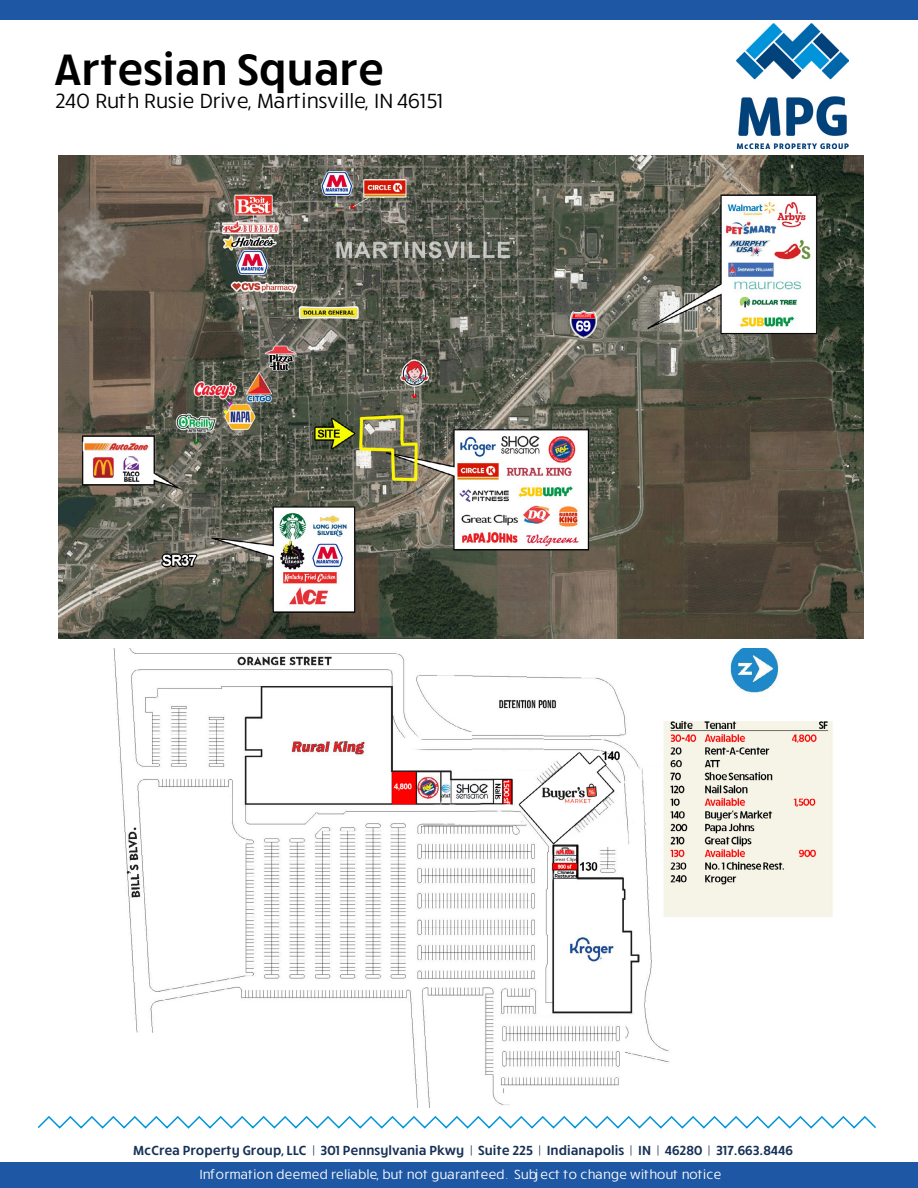
<style>
.page{position:relative;width:918px;height:1188px;background:#fff}
.page>*{position:absolute;margin:0;border:0;box-sizing:border-box;transform-origin:0 0}
.t1{font:600 45px "Ruck Sack";color:#000}
.t2{font:21px "Ruck Sack";color:#000}
.t3{font:600 13.5px "Ruck Sack";color:#163156}
.t4{font:13.5px "Ruck Sack";color:#fff}
</style>
<div class="page">
<img style="left:737px;top:24px;width:111px;height:124px">
<div style="left:0;top:0;width:918px;height:20px;background:#1e57a3"></div>
<div style="left:0;top:1163px;width:918px;height:25px;background:#1e57a3"></div>
<svg style="left:37px;top:1116px;width:839px;height:13px"></svg>
<img style="left:58px;top:155px;width:806px;height:484px">
<img style="left:113px;top:648px;width:720px;height:460px">
<h1 class="t1" style="left:54px;top:39px;width:332px">Artesian Square</h1>
<h2 class="t2" style="left:54px;top:87px;width:390px">240 Ruth Rusie Drive, Martinsville, IN 46151</h2>
<p class="t3" style="left:133px;top:1141px;width:662px">McCrea Property Group, LLC | 301 Pennsylvania Pkwy | Suite 225 | Indianapolis | IN | 46280 | 317.663.8446</p>
<p class="t4" style="left:199px;top:1165px;width:523px">Information deemed reliable, but not guaranteed. Subject to change without notice</p>
</div>
